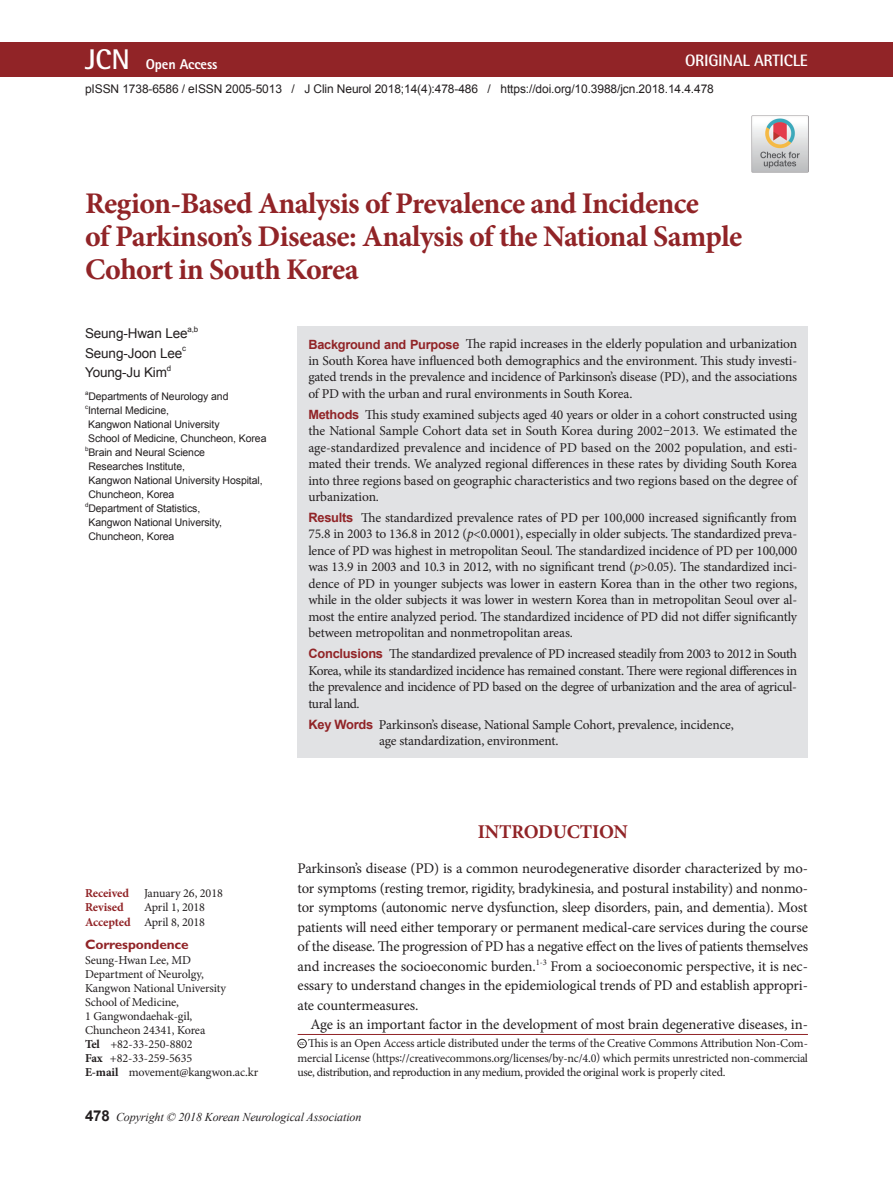
<style>
.page{position:relative;width:893px;height:1191px;background:#fff}
.page>*{position:absolute;margin:0;border:0;box-sizing:border-box;transform-origin:0 0}
.t1{font:700 30px/33px "Minion Pro";letter-spacing:-.02em;color:#912427}
.t2{font:700 19.5px "Minion Pro";letter-spacing:-.01em;color:#912427}
.t3{font:700 16.5px "Rotis Semi Sans Std";letter-spacing:-.015em;color:#fff}
.t4{font:14.7px/19.5px "Minion Pro";letter-spacing:-.015em;color:#231f20;text-align:justify}
.t5{font:800 14.25px "Rotis Sans Serif Std";letter-spacing:-.01em;color:#fff}
.t6{font:700 13.65px "Gill Sans Std";letter-spacing:-.01em;color:#912427}
.t7{font:13.5px/16.5px "Minion Pro";letter-spacing:-.015em;color:#231f20;text-align:justify}
.t8{font:13.5px "Arial";letter-spacing:-.01em;color:#231f20}
.t9{font:12.15px/14px "Minion Pro";letter-spacing:-.01em;color:#231f20;text-align:right}
.t10{font:700 12.15px/14.4px "Minion Pro";color:#912427}
.t11{font:12px/14.4px "Minion Pro";letter-spacing:-.03em;color:#231f20;text-align:justify}
.t12{font:12px "Arial";letter-spacing:-.01em;color:#231f20}
.t13{font:italic 12px "Times New Roman";letter-spacing:-.01em;color:#231f20}
.t14{font:10.5px/14px "Arial";letter-spacing:-.01em;color:#231f20}
.t15{font:7.8px "Arial";color:#231f20}
.t16{font:6.15px "Arial";color:#231f20}
.s1{font-family:"Rotis Semi Sans Std";font-weight:700;font-size:28.5px}
.s2{font-weight:400;color:#231f20}
.s3{font-weight:700;color:#912427}
.s4{font-weight:700}
.s5{font-family:"Arial";font-weight:700;font-size:12.75px;color:#912427}
.s6{font-family:"Arial";font-weight:700;font-size:12.9px;color:#912427}
.s7{font-style:italic}
.s8{font-family:"Arial";font-weight:700;font-style:normal;font-size:15px}
</style>
<div class="page">
<div style="left:298px;top:326px;width:510px;height:432px;background:#e1e2e4"></div>
<hr style="left:298px;top:1034px;width:510px;height:1px;background:#912427">
<div style="left:298px;top:1039px;width:8px;height:9px;border:1px solid #231f20;border-radius:50%"></div>
<div style="left:0;top:43px;width:893px;height:34px;background:#912427"></div>
<img style="left:751px;top:115px;width:57px;height:58px">
<p class="t5" style="left:85px;top:55px;width:134px"><span class="s1">JCN</span> Open Access</p>
<p class="t3" style="left:685px;top:50px;width:124px">ORIGINAL ARTICLE</p>
<p class="t12" style="left:85px;top:81px;width:630px">pISSN 1738-6586 / eISSN 2005-5013 / J Clin Neurol 2018;14(4):478-486 / https://doi.org/10.3988/jcn.2018.14.4.478</p>
<h1 class="t1" style="left:85px;top:186px;width:659px">Region-Based Analysis of Prevalence and Incidence<br>of Parkinson’s Disease: Analysis of the National Sample<br>Cohort in South Korea</h1>
<p class="t8" style="left:85px;top:324px;width:104px">Seung-Hwan Lee</p>
<p class="t15" style="left:187px;top:324px;width:12px">a,b</p>
<p class="t8" style="left:85px;top:344px;width:99px">Seung-Joon Lee</p>
<p class="t15" style="left:182px;top:343px;width:5px">c</p>
<p class="t8" style="left:85px;top:363px;width:84px">Young-Ju Kim</p>
<p class="t15" style="left:167px;top:363px;width:6px">d</p>
<p class="t16" style="left:85px;top:389px;width:5px">a</p>
<p class="t14" style="left:88px;top:390px;width:142px">Departments of Neurology and</p>
<p class="t16" style="left:85px;top:403px;width:5px">c</p>
<p class="t14" style="left:88px;top:404px;width:180px">Internal Medicine,<br>Kangwon National University<br>School of Medicine, Chuncheon, Korea</p>
<p class="t16" style="left:85px;top:445px;width:5px">b</p>
<p class="t14" style="left:88px;top:446px;width:176px">Brain and Neural Science<br>Researches Institute,<br>Kangwon National University Hospital,<br>Chuncheon, Korea</p>
<p class="t16" style="left:85px;top:501px;width:5px">d</p>
<p class="t14" style="left:88px;top:501px;width:135px">Department of Statistics,<br>Kangwon National University,<br>Chuncheon, Korea</p>
<p class="t10" style="left:85px;top:885px;width:139px">Received <span class="s2">January 26, 2018<br></span>Revised</p>
<p class="t9" style="left:85px;top:900px;width:122px;line-height:15.1px">April 1, 2018<br><span class="s3">Accepted</span> April 8, 2018</p>
<p class="t6" style="left:85px;top:936px;width:105px">Correspondence</p>
<p class="t9" style="left:85px;top:953px;width:175px;text-align:left">Seung-Hwan Lee, MD<br>Department of Neurolgy,<br>Kangwon National University<br>School of Medicine,<br>1 Gangwondaehak-gil,<br>Chuncheon 24341, Korea<br><span class="s4">Tel</span> +82-33-250-8802<br><span class="s4">Fax</span> +82-33-259-5635<br><span class="s4">E-mail</span> movement@kangwon.ac.kr</p>
<p class="t7" style="left:308px;top:336px;width:490px"><span class="s5">Background and Purpose</span> The rapid increases in the elderly population and urbanization in South Korea have influenced both demographics and the environment. This study investi&shy;gated trends in the prevalence and incidence of Parkinson’s disease (PD), and the associations of PD with the urban and rural environments in South Korea.</p>
<p class="t7" style="left:308px;top:406px;width:491px"><span class="s5">Methods</span> This study examined subjects aged 40 years or older in a cohort constructed using the National Sample Cohort data set in South Korea during 2002–2013. We estimated the age-standardized prevalence and incidence of PD based on the 2002 population, and esti&shy;mated their trends. We analyzed regional differences in these rates by dividing South Korea into three regions based on geographic characteristics and two regions based on the degree of urbanization.</p>
<p class="t7" style="left:308px;top:509px;width:490px"><span class="s6">Results</span> The standardized prevalence rates of PD per 100,000 increased significantly from 75.8 in 2003 to 136.8 in 2012 (<span class="s7">p</span>&lt;0.0001), especially in older subjects. The standardized preva&shy;lence of PD was highest in metropolitan Seoul. The standardized incidence of PD per 100,000 was 13.9 in 2003 and 10.3 in 2012, with no significant trend (<span class="s7">p</span>&gt;0.05). The standardized inci&shy;dence of PD in younger subjects was lower in eastern Korea than in the other two regions, while in the older subjects it was lower in western Korea than in metropolitan Seoul over al&shy;most the entire analyzed period. The standardized incidence of PD did not differ significantly between metropolitan and nonmetropolitan areas.</p>
<p class="t7" style="left:308px;top:645px;width:490px"><span class="s6">Conclusions</span> The standardized prevalence of PD increased steadily from 2003 to 2012 in South Korea, while its standardized incidence has remained constant. There were regional differences in the prevalence and incidence of PD based on the degree of urbanization and the area of agricul&shy;tural land.</p>
<p class="t7" style="left:379px;top:716px;width:356px;text-indent:-71px"><span class="s6">Key Words</span> Parkinson’s disease, National Sample Cohort, prevalence, incidence, age standardization, environment.</p>
<h2 class="t2" style="left:478px;top:818px;width:152px">INTRODUCTION</h2>
<p class="t4" style="left:298px;top:858px;width:512px">Parkinson’s disease (PD) is a common neurodegenerative disorder characterized by mo&shy;tor symptoms (resting tremor, rigidity, bradykinesia, and postural instability) and nonmo&shy;tor symptoms (autonomic nerve dysfunction, sleep disorders, pain, and dementia). Most patients will need either temporary or permanent medical-care services during the course of the disease. The progression of PD has a negative effect on the lives of patients themselves and increases the socioeconomic burden.<sup>1-3</sup> From a socioeconomic perspective, it is nec&shy;essary to understand changes in the epidemiological trends of PD and establish appropri&shy;ate countermeasures.</p>
<p class="t4" style="left:310px;top:1014px;width:499px">Age is an important factor in the development of most brain degenerative diseases, in-</p>
<p class="t11" style="left:298px;top:1036px;width:512px"><sup>cc</sup> This is an Open Access article distributed under the terms of the Creative Commons Attribution Non-Com&shy;mercial License (https://creativecommons.org/licenses/by-nc/4.0) which permits unrestricted non-commercial use, distribution, and reproduction in any medium, provided the original work is properly cited.</p>
<p class="t13" style="left:85px;top:1108px;width:278px"><span class="s8">478</span> Copyright © 2018 Korean Neurological Association</p>
</div>
